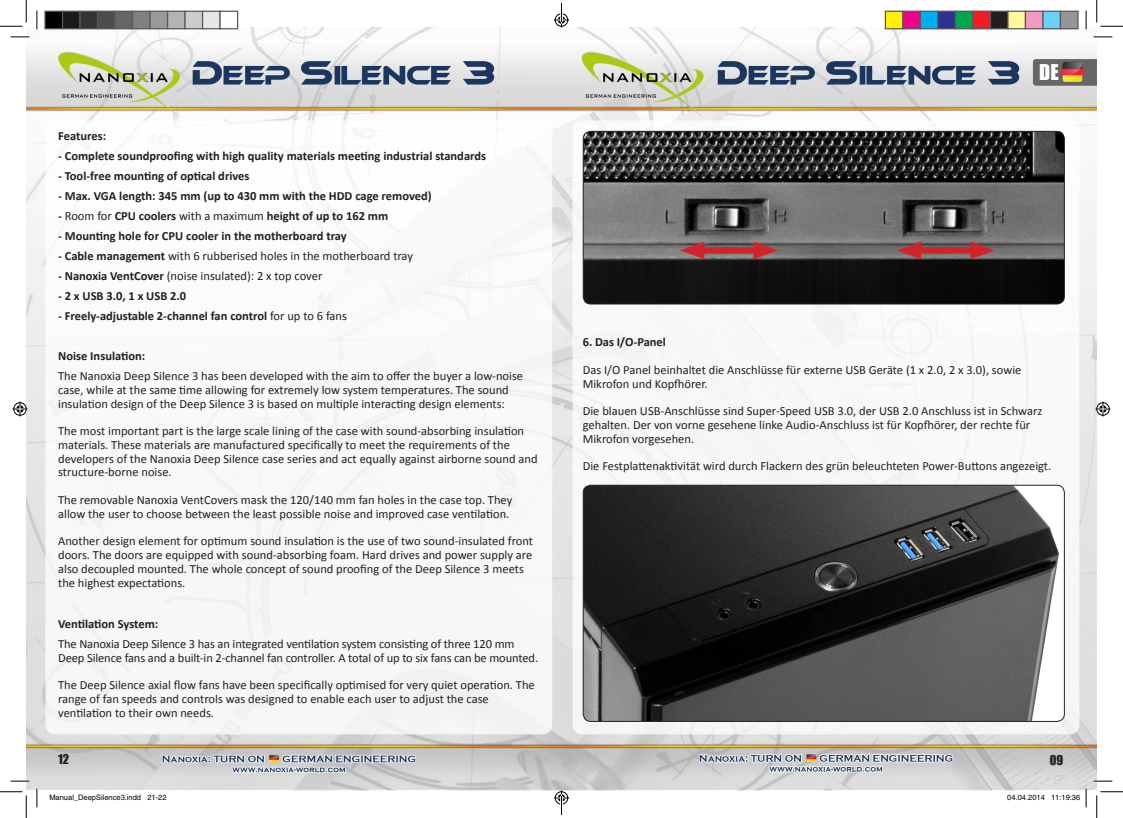
<style>
.page{position:relative;width:1123px;height:818px;background:#fff}
.page>*{position:absolute;margin:0;border:0;box-sizing:border-box;transform-origin:0 0}
.t1{font:20px "Impact";color:#fff}
.t2{font:12.5px/13.8px "Calibri";color:#231f20}
.t3{font:700 12.5px "Calibri";color:#231f20}
.t4{font:12.5px "Impact";color:#231f20}
.t5{font:7.5px "Helvetica";color:#000}
.s1{font-weight:400}
.s2{font-weight:700}
</style>
<div class="page">
<img style="left:26px;top:26px;width:1070px;height:766px">
<img style="left:583px;top:131px;width:481px;height:173px">
<div style="left:583px;top:131px;width:481px;height:173px;border:1px solid #231f20;border-radius:8px"></div>
<img style="left:583px;top:485px;width:481px;height:236px">
<div style="left:583px;top:485px;width:481px;height:237px;border:1px solid #231f20;border-radius:8px"></div>
<svg style="left:1062px;top:62px;width:20px;height:20px"></svg>
<div style="left:694px;top:247px;width:41px;height:7px;background:#d1232a"></div>
<svg style="left:680px;top:242px;width:24px;height:17px"></svg>
<div style="left:722px;top:247px;width:41px;height:7px;background:#d1232a"></div>
<svg style="left:753px;top:242px;width:25px;height:17px"></svg>
<div style="left:911px;top:247px;width:41px;height:7px;background:#d1232a"></div>
<svg style="left:897px;top:242px;width:24px;height:17px"></svg>
<div style="left:939px;top:247px;width:41px;height:7px;background:#d1232a"></div>
<svg style="left:970px;top:242px;width:24px;height:17px"></svg>
<svg style="left:11px;top:36px;width:18px;height:2px"></svg>
<svg style="left:1093px;top:36px;width:19px;height:2px"></svg>
<svg style="left:11px;top:780px;width:18px;height:2px"></svg>
<svg style="left:1093px;top:780px;width:19px;height:2px"></svg>
<svg style="left:36px;top:11px;width:2px;height:18px"></svg>
<svg style="left:36px;top:788px;width:2px;height:19px"></svg>
<svg style="left:1085px;top:11px;width:1px;height:18px"></svg>
<svg style="left:0;top:0;width:27px;height:27px"></svg>
<svg style="left:0;top:791px;width:27px;height:27px"></svg>
<svg style="left:1096px;top:0;width:27px;height:27px"></svg>
<svg style="left:1096px;top:791px;width:27px;height:27px"></svg>
<svg style="left:13px;top:401px;width:15px;height:15px"></svg>
<svg style="left:1095px;top:401px;width:15px;height:15px"></svg>
<div style="left:45px;top:11px;width:18px;height:18px;background:#000"></div>
<div style="left:44px;top:11px;width:19px;height:18px;border:1px solid #595959"></div>
<div style="left:63px;top:11px;width:17px;height:18px;background:#1a1a1a"></div>
<div style="left:62px;top:11px;width:19px;height:18px;border:1px solid #595959"></div>
<div style="left:80px;top:11px;width:18px;height:18px;background:#333"></div>
<div style="left:79px;top:11px;width:19px;height:18px;border:1px solid #595959"></div>
<div style="left:98px;top:11px;width:17px;height:18px;background:#4d4d4d"></div>
<div style="left:97px;top:11px;width:19px;height:18px;border:1px solid #595959"></div>
<div style="left:115px;top:11px;width:18px;height:18px;background:#666"></div>
<div style="left:114px;top:11px;width:19px;height:18px;border:1px solid #595959"></div>
<div style="left:133px;top:11px;width:17px;height:18px;background:#808080"></div>
<div style="left:132px;top:11px;width:19px;height:18px;border:1px solid #595959"></div>
<div style="left:150px;top:11px;width:18px;height:18px;background:#999"></div>
<div style="left:149px;top:11px;width:19px;height:18px;border:1px solid #595959"></div>
<div style="left:168px;top:11px;width:17px;height:18px;background:#b3b3b3"></div>
<div style="left:167px;top:11px;width:19px;height:18px;border:1px solid #595959"></div>
<div style="left:185px;top:11px;width:18px;height:18px;background:#ccc"></div>
<div style="left:184px;top:11px;width:19px;height:18px;border:1px solid #595959"></div>
<div style="left:203px;top:11px;width:17px;height:18px;background:#e6e6e6"></div>
<div style="left:202px;top:11px;width:19px;height:18px;border:1px solid #595959"></div>
<div style="left:220px;top:11px;width:18px;height:18px;background:#fff"></div>
<div style="left:219px;top:11px;width:19px;height:18px;border:1px solid #595959"></div>
<div style="left:885px;top:11px;width:18px;height:18px;background:#fff101"></div>
<div style="left:884px;top:11px;width:19px;height:18px;border:1px solid #595959"></div>
<div style="left:903px;top:11px;width:17px;height:18px;background:#ed028c"></div>
<div style="left:902px;top:11px;width:19px;height:18px;border:1px solid #595959"></div>
<div style="left:920px;top:11px;width:18px;height:18px;background:#00aeef"></div>
<div style="left:919px;top:11px;width:19px;height:18px;border:1px solid #595959"></div>
<div style="left:938px;top:11px;width:17px;height:18px;background:#2e3092"></div>
<div style="left:937px;top:11px;width:19px;height:18px;border:1px solid #595959"></div>
<div style="left:955px;top:11px;width:18px;height:18px;background:#00a54f"></div>
<div style="left:954px;top:11px;width:19px;height:18px;border:1px solid #595959"></div>
<div style="left:973px;top:11px;width:17px;height:18px;background:#ee1d23"></div>
<div style="left:972px;top:11px;width:19px;height:18px;border:1px solid #595959"></div>
<div style="left:990px;top:11px;width:18px;height:18px;background:#231f20"></div>
<div style="left:989px;top:11px;width:19px;height:18px;border:1px solid #595959"></div>
<div style="left:1008px;top:11px;width:17px;height:18px;background:#fff79a"></div>
<div style="left:1007px;top:11px;width:19px;height:18px;border:1px solid #595959"></div>
<div style="left:1025px;top:11px;width:18px;height:18px;background:#f499c2"></div>
<div style="left:1024px;top:11px;width:19px;height:18px;border:1px solid #595959"></div>
<div style="left:1043px;top:11px;width:17px;height:18px;background:#6bcff6"></div>
<div style="left:1042px;top:11px;width:19px;height:18px;border:1px solid #595959"></div>
<div style="left:1060px;top:11px;width:18px;height:18px;background:#939598"></div>
<div style="left:1059px;top:11px;width:19px;height:18px;border:1px solid #595959"></div>
<svg style="left:1051px;top:788px;width:35px;height:19px"></svg>
<svg style="left:554px;top:3px;width:15px;height:25px"></svg>
<svg style="left:554px;top:790px;width:15px;height:25px"></svg>
<h1 class="t1" style="left:1039px;top:56px;width:21px">DE</h1>
<p class="t3" style="left:58px;top:128px;width:49px">Features:</p>
<p class="t3" style="left:58px;top:148px;width:429px">- Complete soundproofing with high quality materials meeting industrial standards</p>
<p class="t3" style="left:58px;top:168px;width:193px">- Tool-free mounting of optical drives</p>
<p class="t3" style="left:58px;top:188px;width:375px">- Max. VGA length: 345 mm (up to 430 mm with the HDD cage removed)</p>
<p class="t3" style="left:58px;top:208px;width:331px">- <span class="s1">Room for</span> CPU coolers <span class="s1">with a maximum</span> height of up to 162 mm</p>
<p class="t3" style="left:58px;top:228px;width:290px">- Mounting hole for CPU cooler in the motherboard tray</p>
<p class="t2" style="left:58px;top:249px;width:356px"><span class="s2">- Cable management</span> with 6 rubberised holes in the motherboard tray</p>
<p class="t2" style="left:58px;top:269px;width:266px"><span class="s2">- Nanoxia VentCover</span> (noise insulated): 2 x top cover</p>
<p class="t3" style="left:58px;top:288px;width:129px">- 2 x USB 3.0, 1 x USB 2.0</p>
<p class="t3" style="left:58px;top:308px;width:290px">- Freely-adjustable 2-channel fan control <span class="s1">for up to 6 fans</span></p>
<p class="t3" style="left:58px;top:348px;width:89px">Noise Insulation:</p>
<p class="t2" style="left:58px;top:369px;width:466px">The Nanoxia Deep Silence 3 has been developed with the aim to offer the buyer a low-noise case, while at the same time allowing for extremely low system temperatures. The sound insulation design of the Deep Silence 3 is based on multiple interacting design elements:</p>
<p class="t2" style="left:58px;top:424px;width:481px">The most important part is the large scale lining of the case with sound-absorbing insulation materials. These materials are manufactured specifically to meet the requirements of the developers of the Nanoxia Deep Silence case series and act equally against airborne sound and structure-borne noise.</p>
<p class="t2" style="left:58px;top:493px;width:456px">The removable Nanoxia VentCovers mask the 120/140 mm fan holes in the case top. They allow the user to choose between the least possible noise and improved case ventilation.</p>
<p class="t2" style="left:58px;top:534px;width:476px">Another design element for optimum sound insulation is the use of two sound-insulated front doors. The doors are equipped with sound-absorbing foam. Hard drives and power supply are also decoupled mounted. The whole concept of sound proofing of the Deep Silence 3 meets the highest expectations.</p>
<p class="t3" style="left:58px;top:616px;width:102px">Ventilation System:</p>
<p class="t2" style="left:58px;top:637px;width:481px">The Nanoxia Deep Silence 3 has an integrated ventilation system consisting of three 120 mm<br>Deep Silence fans and a built-in 2-channel fan controller. A total of up to six fans can be mounted.</p>
<p class="t2" style="left:58px;top:678px;width:478px">The Deep Silence axial flow fans have been specifically optimised for very quiet operation. The range of fan speeds and controls was designed to enable each user to adjust the case ventilation to their own needs.</p>
<p class="t4" style="left:58px;top:749px;width:13px">12</p>
<p class="t4" style="left:1049px;top:750px;width:15px">09</p>
<p class="t5" style="left:49px;top:793px;width:119px">Manual_DeepSilence3.indd 21-22</p>
<p class="t5" style="left:1007px;top:793px;width:74px">04.04.2014 11:19:36</p>
<p class="t3" style="left:583px;top:334px;width:85px">6. Das I/O-Panel</p>
<p class="t2" style="left:583px;top:363px;width:440px">Das I/O Panel beinhaltet die Anschlüsse für externe USB Geräte (1 x 2.0, 2 x 3.0), sowie<br>Mikrofon und Kopfhörer.</p>
<p class="t2" style="left:583px;top:404px;width:461px">Die blauen USB-Anschlüsse sind Super-Speed USB 3.0, der USB 2.0 Anschluss ist in Schwarz gehalten. Der von vorne gesehene linke Audio-Anschluss ist für Kopfhörer, der rechte für<br>Mikrofon vorgesehen.</p>
<p class="t2" style="left:583px;top:459px;width:470px">Die Festplattenaktivität wird durch Flackern des grün beleuchteten Power-Buttons angezeigt.</p>
</div>
